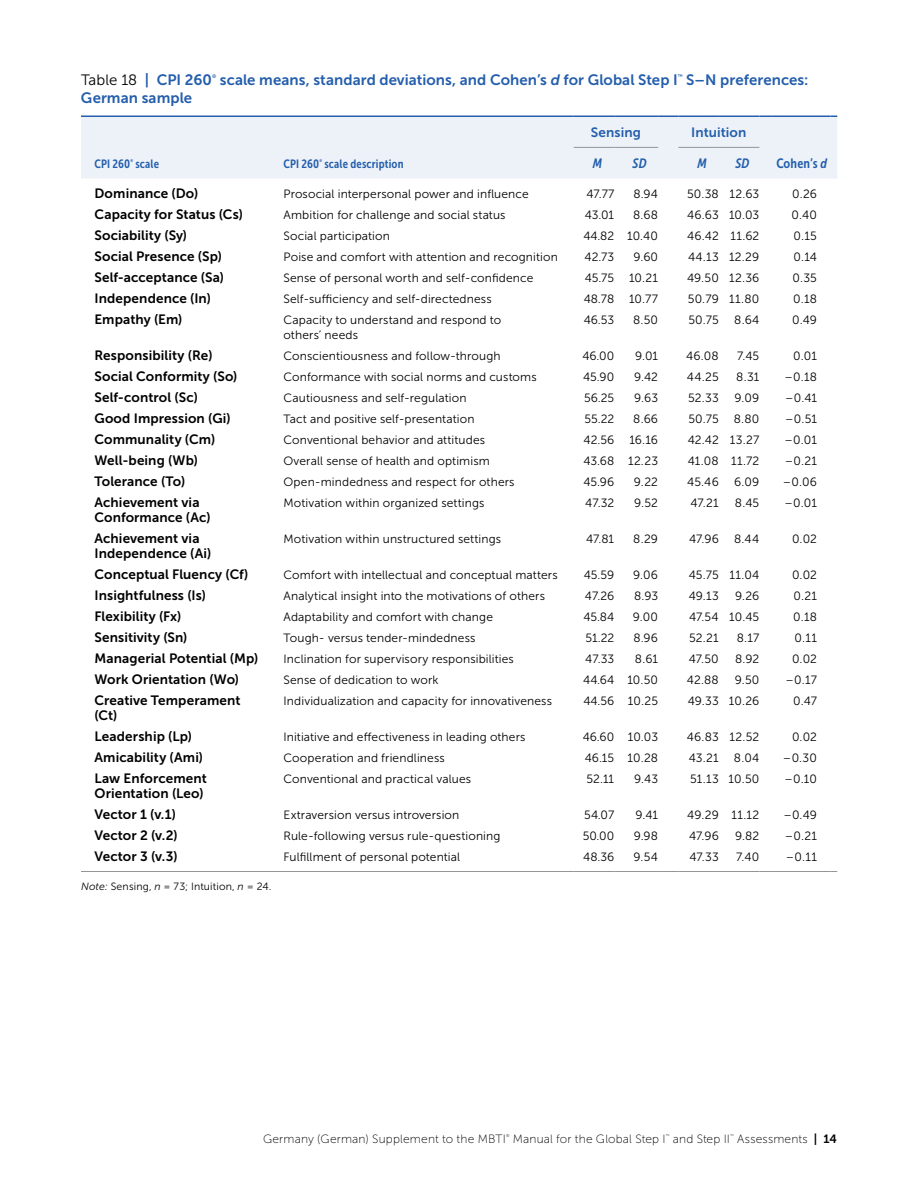
<style>
.page{position:relative;width:918px;height:1188px;background:#fff}
.page>*{position:absolute;margin:0;border:0;box-sizing:border-box;transform-origin:0 0}
.t1{font:15px "Museo Sans 700";letter-spacing:.005em;color:#245eac}
.t2{font:15px "Museo Sans 300";letter-spacing:-.005em;color:#000}
.t3{font:13.5px/21px "Museo Sans 700";letter-spacing:.01em;color:#000}
.t4{font:13.5px "Museo Sans 700";letter-spacing:.005em;color:#245eac}
.t5{font:13.5px "Museo Sans Cond 700";letter-spacing:.015em;color:#245eac}
.t6{font:italic 13.5px "Museo Sans Cond 700";color:#245eac}
.t7{font:12px/21px "Museo Sans 300";letter-spacing:.01em;color:#000;text-align:justify}
.t8{font:12px "Museo Sans 100";letter-spacing:.015em;color:#000}
.t9{font:12px "Museo Sans Cond 700";letter-spacing:.01em;color:#245eac}
.t10{font:10.5px "Museo Sans 300";letter-spacing:.015em;color:#000}
.t11{font:5.1px "Museo Sans 700";color:#245eac}
.t12{font:4.05px "Museo Sans 100";color:#000}
.t13{font:4.05px "Museo Sans Cond 700";color:#245eac}
.s1{font-family:"Museo Sans 700";color:#245eac}
.s2{font-style:italic}
.s3{font-family:"Museo Sans 700"}
</style>
<div class="page">
<div style="left:81px;top:117px;width:756px;height:61px;background:#edf2f8"></div>
<hr style="left:574px;top:147px;width:40px;height:1px;background:#939598">
<hr style="left:614px;top:147px;width:44px;height:1px;background:#939598">
<hr style="left:678px;top:147px;width:41px;height:1px;background:#939598">
<hr style="left:719px;top:147px;width:40px;height:1px;background:#939598">
<hr style="left:81px;top:871px;width:189px;height:1px;background:#939598">
<hr style="left:270px;top:871px;width:304px;height:1px;background:#939598">
<hr style="left:574px;top:871px;width:40px;height:1px;background:#939598">
<hr style="left:614px;top:871px;width:44px;height:1px;background:#939598">
<svg style="left:658px;top:871px;width:20px;height:1px"></svg>
<hr style="left:678px;top:871px;width:41px;height:1px;background:#939598">
<hr style="left:719px;top:871px;width:40px;height:1px;background:#939598">
<svg style="left:759px;top:871px;width:14px;height:1px"></svg>
<hr style="left:773px;top:871px;width:58px;height:1px;background:#939598">
<hr style="left:81px;top:116px;width:189px;height:1px;background:#245eac">
<hr style="left:270px;top:116px;width:304px;height:1px;background:#245eac">
<hr style="left:574px;top:116px;width:40px;height:1px;background:#245eac">
<hr style="left:614px;top:116px;width:44px;height:1px;background:#245eac">
<svg style="left:658px;top:116px;width:20px;height:1px"></svg>
<hr style="left:678px;top:116px;width:41px;height:1px;background:#245eac">
<hr style="left:719px;top:116px;width:40px;height:1px;background:#245eac">
<svg style="left:759px;top:116px;width:14px;height:1px"></svg>
<hr style="left:773px;top:116px;width:58px;height:1px;background:#245eac">
<p class="t2" style="left:81px;top:72px;width:133px">Table 18 <span class="s1">| CPI 260</span></p>
<p class="t11" style="left:212px;top:73px;width:6px">®</p>
<p class="t1" style="left:220px;top:71px;width:459px">scale means, standard deviations, and Cohen’s <span class="s2">d</span> for Global Step I</p>
<p class="t11" style="left:678px;top:73px;width:6px">™</p>
<p class="t1" style="left:686px;top:71px;width:124px">S–N preferences:</p>
<p class="t1" style="left:81px;top:89px;width:113px">German sample</p>
<p class="t4" style="left:591px;top:125px;width:52px">Sensing</p>
<p class="t4" style="left:691px;top:125px;width:57px">Intuition</p>
<p class="t9" style="left:94px;top:157px;width:66px">CPI 260 scale</p>
<p class="t13" style="left:319px;top:159px;width:4px">®</p>
<p class="t6" style="left:593px;top:156px;width:11px">M</p>
<p class="t6" style="left:633px;top:156px;width:16px">SD</p>
<p class="t6" style="left:697px;top:156px;width:11px">M</p>
<p class="t6" style="left:735px;top:156px;width:16px">SD</p>
<p class="t5" style="left:776px;top:156px;width:52px">Cohen’s <span class="s2">d</span></p>
<p class="t13" style="left:130px;top:159px;width:4px">®</p>
<p class="t9" style="left:283px;top:157px;width:122px">CPI 260 scale description</p>
<p class="t3" style="left:94px;top:182px;width:150px">Dominance (Do)<br>Capacity for Status (Cs)<br>Sociability (Sy)<br>Social Presence (Sp)<br>Self-acceptance (Sa)<br>Independence (In)<br>Empathy (Em)</p>
<p class="t3" style="left:94px;top:344px;width:145px">Responsibility (Re)<br>Social Conformity (So)<br>Self-control (Sc)<br>Good Impression (Gi)<br>Communality (Cm)<br>Well-being (Wb)<br>Tolerance (To)<br>Achievement via</p>
<p class="t3" style="left:94px;top:507px;width:118px">Conformance (Ac)<br>Achievement via</p>
<p class="t3" style="left:94px;top:543px;width:165px">Independence (Ai)<br>Conceptual Fluency (Cf)<br>Insightfulness (Is)<br>Flexibility (Fx)<br>Sensitivity (Sn)<br>Managerial Potential (Mp)<br>Work Orientation (Wo)<br>Creative Temperament</p>
<p class="t3" style="left:94px;top:705px;width:114px">(Ct)<br>Leadership (Lp)<br>Amicability (Ami)<br>Law Enforcement</p>
<p class="t3" style="left:94px;top:783px;width:111px">Orientation (Leo)<br>Vector 1 (v.1)<br>Vector 2 (v.2)<br>Vector 3 (v.3)</p>
<p class="t10" style="left:81px;top:881px;width:192px"><span class="s2">Note:</span> Sensing, <span class="s2">n</span> = 73; Intuition, <span class="s2">n</span> = 24.</p>
<p class="t7" style="left:284px;top:183px;width:276px;text-align:left">Prosocial interpersonal power and influence Ambition for challenge and social status<br>Social participation<br>Poise and comfort with attention and recognition Sense of personal worth and self-confidence Self-sufficiency and self-directedness<br>Capacity to understand and respond to</p>
<p class="t7" style="left:284px;top:324px;width:255px;text-align:left">others’ needs<br>Conscientiousness and follow-through Conformance with social norms and customs Cautiousness and self-regulation<br>Tact and positive self-presentation Conventional behavior and attitudes<br>Overall sense of health and optimism Open-mindedness and respect for others Motivation within organized settings</p>
<p class="t7" style="left:284px;top:528px;width:219px">Motivation within unstructured settings</p>
<p class="t7" style="left:284px;top:564px;width:276px;text-align:left">Comfort with intellectual and conceptual matters Analytical insight into the motivations of others Adaptability and comfort with change<br>Tough- versus tender-mindedness<br>Inclination for supervisory responsibilities<br>Sense of dedication to work<br>Individualization and capacity for innovativeness</p>
<p class="t7" style="left:284px;top:726px;width:244px;text-align:left">Initiative and effectiveness in leading others<br>Cooperation and friendliness<br>Conventional and practical values</p>
<p class="t7" style="left:284px;top:804px;width:218px;text-align:left">Extraversion versus introversion<br>Rule-following versus rule-questioning<br>Fulfillment of personal potential</p>
<p class="t7" style="left:583px;top:183px;width:32px">47.77<br>43.01<br>44.82<br>42.73<br>45.75<br>48.78<br>46.53</p>
<p class="t7" style="left:582px;top:345px;width:33px">46.00<br>45.90<br>56.25<br>55.22<br>42.56<br>43.68<br>45.96<br>47.32</p>
<p class="t7" style="left:586px;top:528px;width:30px">47.81</p>
<p class="t7" style="left:583px;top:564px;width:32px">45.59<br>47.26<br>45.84<br>51.22<br>47.33<br>44.64<br>44.56</p>
<p class="t7" style="left:583px;top:726px;width:33px">46.60<br>46.15<br>52.11</p>
<p class="t7" style="left:583px;top:804px;width:33px">54.07<br>50.00<br>48.36</p>
<p class="t7" style="left:627px;top:183px;width:32px;text-align:center">8.94<br>8.68<br>10.40<br>9.60<br>10.21<br>10.77<br>8.50</p>
<p class="t7" style="left:628px;top:345px;width:32px;text-align:center">9.01<br>9.42<br>9.63<br>8.66<br>16.16<br>12.23<br>9.22<br>9.52</p>
<p class="t7" style="left:633px;top:528px;width:26px">8.29</p>
<p class="t7" style="left:627px;top:564px;width:32px;text-align:right">9.06<br>8.93<br>9.00<br>8.96<br>8.61<br>10.50<br>10.25</p>
<p class="t7" style="left:628px;top:726px;width:32px;text-align:center">10.03<br>10.28<br>9.43</p>
<p class="t7" style="left:634px;top:804px;width:26px">9.41<br>9.98<br>9.54</p>
<p class="t7" style="left:687px;top:183px;width:33px">50.38<br>46.63<br>46.42<br>44.13<br>49.50<br>50.79<br>50.75</p>
<p class="t7" style="left:686px;top:345px;width:34px;text-align:center">46.08<br>44.25<br>52.33<br>50.75<br>42.42<br>41.08<br>45.46<br>47.21</p>
<p class="t7" style="left:689px;top:528px;width:31px">47.96</p>
<p class="t7" style="left:687px;top:564px;width:33px">45.75<br>49.13<br>47.54<br>52.21<br>47.50<br>42.88<br>49.33</p>
<p class="t7" style="left:687px;top:726px;width:33px">46.83<br>43.21<br>51.13</p>
<p class="t7" style="left:687px;top:804px;width:33px">49.29<br>47.96<br>47.33</p>
<p class="t7" style="left:729px;top:183px;width:32px;text-align:center">12.63<br>10.03<br>11.62<br>12.29<br>12.36<br>11.80<br>8.64</p>
<p class="t7" style="left:730px;top:345px;width:31px;text-align:center">7.45<br>8.31<br>9.09<br>8.80<br>13.27<br>11.72<br>6.09<br>8.45</p>
<p class="t7" style="left:734px;top:528px;width:27px">8.44</p>
<p class="t7" style="left:729px;top:564px;width:32px;text-align:right">11.04<br>9.26<br>10.45<br>8.17<br>8.92<br>9.50<br>10.26</p>
<p class="t7" style="left:729px;top:726px;width:32px;text-align:center">12.52<br>8.04<br>10.50</p>
<p class="t7" style="left:731px;top:804px;width:29px;text-align:center">11.12<br>9.82<br>7.40</p>
<p class="t7" style="left:792px;top:183px;width:27px">0.26<br>0.40<br>0.15<br>0.14<br>0.35<br>0.18<br>0.49</p>
<p class="t7" style="left:783px;top:345px;width:36px;text-indent:10px">0.01 –0.18 –0.41 –0.51 –0.01 –0.21 –0.06 –0.01</p>
<p class="t7" style="left:792px;top:528px;width:26px">0.02</p>
<p class="t7" style="left:785px;top:564px;width:33px;text-align:right">0.02<br>0.21<br>0.18<br>0.11<br>0.02 –0.17<br>0.47</p>
<p class="t7" style="left:783px;top:726px;width:35px;text-indent:9px">0.02 –0.30 –0.10</p>
<p class="t7" style="left:783px;top:804px;width:35px">–0.49 –0.21 –0.11</p>
<p class="t8" style="left:263px;top:1133px;width:244px">Germany (German) Supplement to the MBTI</p>
<p class="t12" style="left:506px;top:1134px;width:5px">®</p>
<p class="t8" style="left:513px;top:1133px;width:154px">Manual for the Global Step I</p>
<p class="t12" style="left:666px;top:1134px;width:5px">™</p>
<p class="t8" style="left:673px;top:1133px;width:59px">and Step II</p>
<p class="t12" style="left:730px;top:1134px;width:5px">™</p>
<p class="t8" style="left:737px;top:1133px;width:101px">Assessments <span class="s3">| 14</span></p>
</div>
